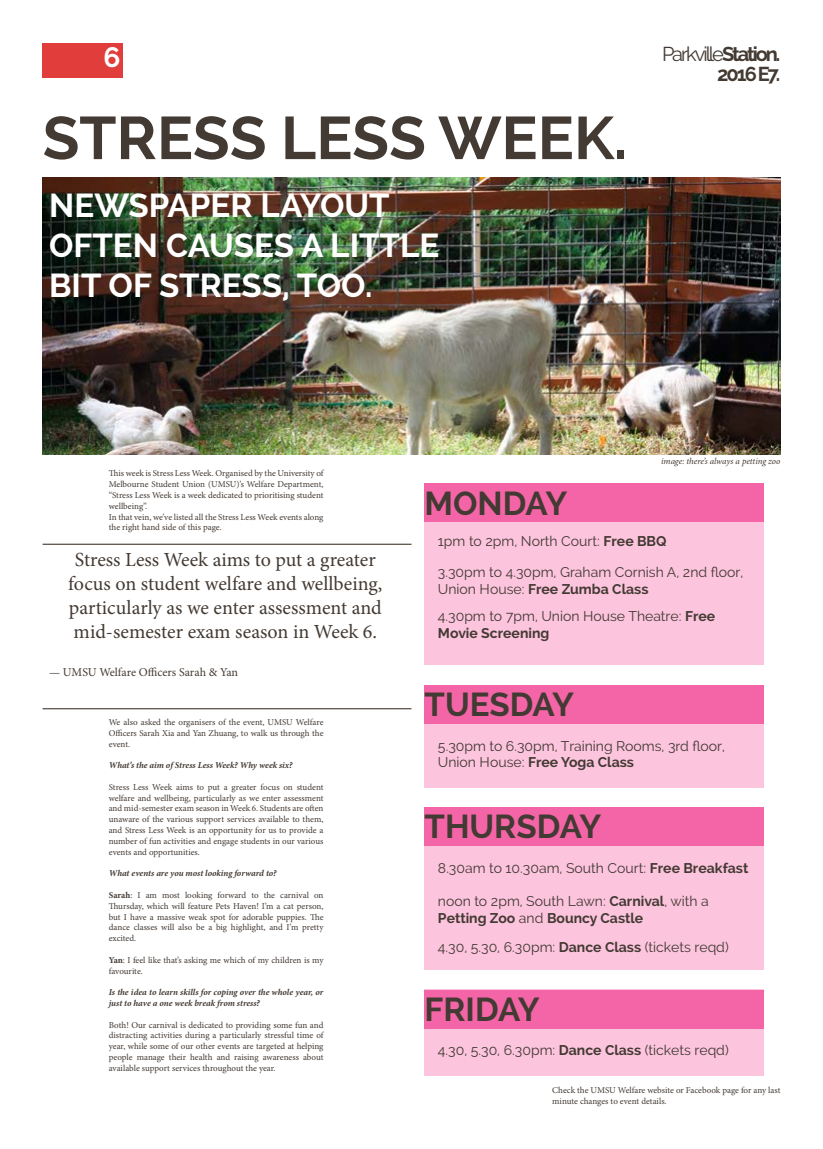
<style>
.page{position:relative;width:823px;height:1149px;background:#fff}
.page>*{position:absolute;margin:0;border:0;box-sizing:border-box;transform-origin:0 0}
.t1{font:700 60px "Raleway";color:#433a33}
.t2{font:700 33px/39.6px "Raleway";color:#fff}
.t3{font:700 33px "Raleway";color:#433a33}
.t4{font:700 28px "Raleway";color:#fff}
.t5{font:20px/24px "Minion Pro";letter-spacing:-.005em;color:#433a33;text-align:center}
.t6{font:700 20px/20px "Raleway";letter-spacing:-.1em;color:#433a33;text-align:right}
.t7{font:14px/30.5px "Raleway";color:#433a33}
.t8{font:700 14px/16.8px "Raleway";color:#433a33}
.t9{font:12px "Minion Pro";letter-spacing:-.005em;color:#433a33}
.t10{font:9px/10.8px "Minion Pro";letter-spacing:-.005em;color:#433a33;text-align:justify}
.t11{font:italic 700 9px/10.8px "Minion Pro";letter-spacing:-.005em;color:#433a33}
.t12{font:italic 9px "Minion Pro";letter-spacing:-.005em;color:#433a33}
.s1{font-weight:400}
.s2{font-weight:700}
</style>
<div class="page">
<div style="left:43px;top:43px;width:80px;height:34px;background:#e13e3b"></div>
<img style="left:43px;top:177px;width:737px;height:277px">
<hr style="left:43px;top:543px;width:368px;height:1px;background:#2e2113">
<hr style="left:43px;top:708px;width:368px;height:1px;background:#2e2113">
<div style="left:424px;top:483px;width:339px;height:182px;background:#fcc4dd"></div>
<div style="left:424px;top:483px;width:339px;height:39px;background:#f465a7"></div>
<div style="left:424px;top:684px;width:339px;height:103px;background:#fcc4dd"></div>
<div style="left:424px;top:684px;width:339px;height:39px;background:#f465a7"></div>
<div style="left:424px;top:807px;width:339px;height:162px;background:#fcc4dd"></div>
<div style="left:424px;top:807px;width:339px;height:38px;background:#f465a7"></div>
<div style="left:424px;top:989px;width:339px;height:86px;background:#fcc4dd"></div>
<div style="left:424px;top:989px;width:339px;height:39px;background:#f465a7"></div>
<h3 class="t4" style="left:103px;top:41px;width:18px">6</h3>
<h1 class="t1" style="left:43px;top:104px;width:586px">STRESS LESS WEEK.</h1>
<h2 class="t2" style="left:49px;top:186px;width:391px">NEWSPAPER LAYOUT<br>OFTEN CAUSES A LITTLE<br>BIT OF STRESS, TOO.</h2>
<h3 class="t6" style="left:661px;top:44px;width:120px"><span class="s1">Parkville</span>Station.<br>2016 E7.</h3>
<p class="t12" style="left:661px;top:454px;width:120px">image: there’s always a petting zoo</p>
<p class="t10" style="left:109px;top:468px;width:216px;text-align:left">This week is Stress Less Week. Organised by the University of Melbourne Student Union (UMSU)’s Welfare Department, “Stress Less Week is a week dedicated to prioritising student wellbeing”.<br>In that vein, we’ve listed all the Stress Less Week events along the right hand side of this page.</p>
<h3 class="t5" style="left:68px;top:547px;width:315px">Stress Less Week aims to put a greater focus on student welfare and wellbeing, particularly as we enter assessment and mid-semester exam season in Week 6.</h3>
<h3 class="t9" style="left:49px;top:664px;width:190px">— UMSU Welfare Officers Sarah &amp; Yan</h3>
<p class="t10" style="left:109px;top:716px;width:216px">We also asked the organisers of the event, UMSU Welfare Officers Sarah Xia and Yan Zhuang, to walk us through the event.</p>
<p class="t11" style="left:109px;top:759px;width:185px">What’s the aim of Stress Less Week? Why week six?</p>
<p class="t10" style="left:109px;top:781px;width:216px">Stress Less Week aims to put a greater focus on student welfare and wellbeing, particularly as we enter assessment and mid-semester exam season in Week 6. Students are often unaware of the various support services available to them, and Stress Less Week is an opportunity for us to provide a number of fun activities and engage students in our various events and opportunities.</p>
<p class="t11" style="left:109px;top:867px;width:169px">What events are you most looking forward to?</p>
<p class="t10" style="left:109px;top:889px;width:216px"><span class="s2">Sarah</span>: I am most looking forward to the carnival on Thursday, which will feature Pets Haven! I’m a cat person, but I have a massive weak spot for adorable puppies. The dance classes will also be a big highlight, and I’m pretty excited.</p>
<p class="t10" style="left:109px;top:954px;width:216px"><span class="s2">Yan</span>: I feel like that’s asking me which of my children is my favourite.</p>
<p class="t11" style="left:109px;top:986px;width:216px">Is the idea to learn skills for coping over the whole year, or just to have a one week break from stress?</p>
<p class="t10" style="left:109px;top:1019px;width:216px">Both! Our carnival is dedicated to providing some fun and distracting activities during a particularly stressful time of year, while some of our other events are targeted at helping people manage their health and raising awareness about available support services throughout the year.</p>
<h2 class="t3" style="left:424px;top:484px;width:144px">MONDAY</h2>
<h3 class="t7" style="left:437px;top:526px;width:307px">1pm to 2pm, North Court: <span class="s2">Free BBQ<br></span>3.30pm to 4.30pm, Graham Cornish A, 2nd floor,</h3>
<h3 class="t7" style="left:437px;top:574px;width:279px;line-height:27.7px">Union House: <span class="s2">Free Zumba Class<br></span>4.30pm to 7pm, Union House Theatre: <span class="s2">Free</span></h3>
<h3 class="t8" style="left:437px;top:624px;width:113px">Movie Screening</h3>
<h2 class="t3" style="left:424px;top:685px;width:151px">TUESDAY</h2>
<h3 class="t7" style="left:437px;top:737px;width:288px;line-height:16.8px">5.30pm to 6.30pm, Training Rooms, 3rd floor,<br>Union House: <span class="s2">Free Yoga Class</span></h3>
<h2 class="t3" style="left:424px;top:807px;width:178px">THURSDAY</h2>
<h3 class="t7" style="left:437px;top:852px;width:312px">8.30am to 10.30am, South Court: <span class="s2">Free Breakfast</span></h3>
<h3 class="t8" style="left:437px;top:892px;width:272px"><span class="s1">noon to 2pm, South Lawn:</span> Carnival<span class="s1">, with a<br></span>Petting Zoo <span class="s1">and</span> Bouncy Castle</h3>
<h3 class="t7" style="left:437px;top:931px;width:292px">4.30, 5.30, 6.30pm: <span class="s2">Dance Class</span> (tickets reqd)</h3>
<h2 class="t3" style="left:424px;top:990px;width:116px">FRIDAY</h2>
<h3 class="t7" style="left:437px;top:1034px;width:292px">4.30, 5.30, 6.30pm: <span class="s2">Dance Class</span> (tickets reqd)</h3>
<p class="t10" style="left:552px;top:1084px;width:229px">Check the UMSU Welfare website or Facebook page for any last minute changes to event details.</p>
</div>
